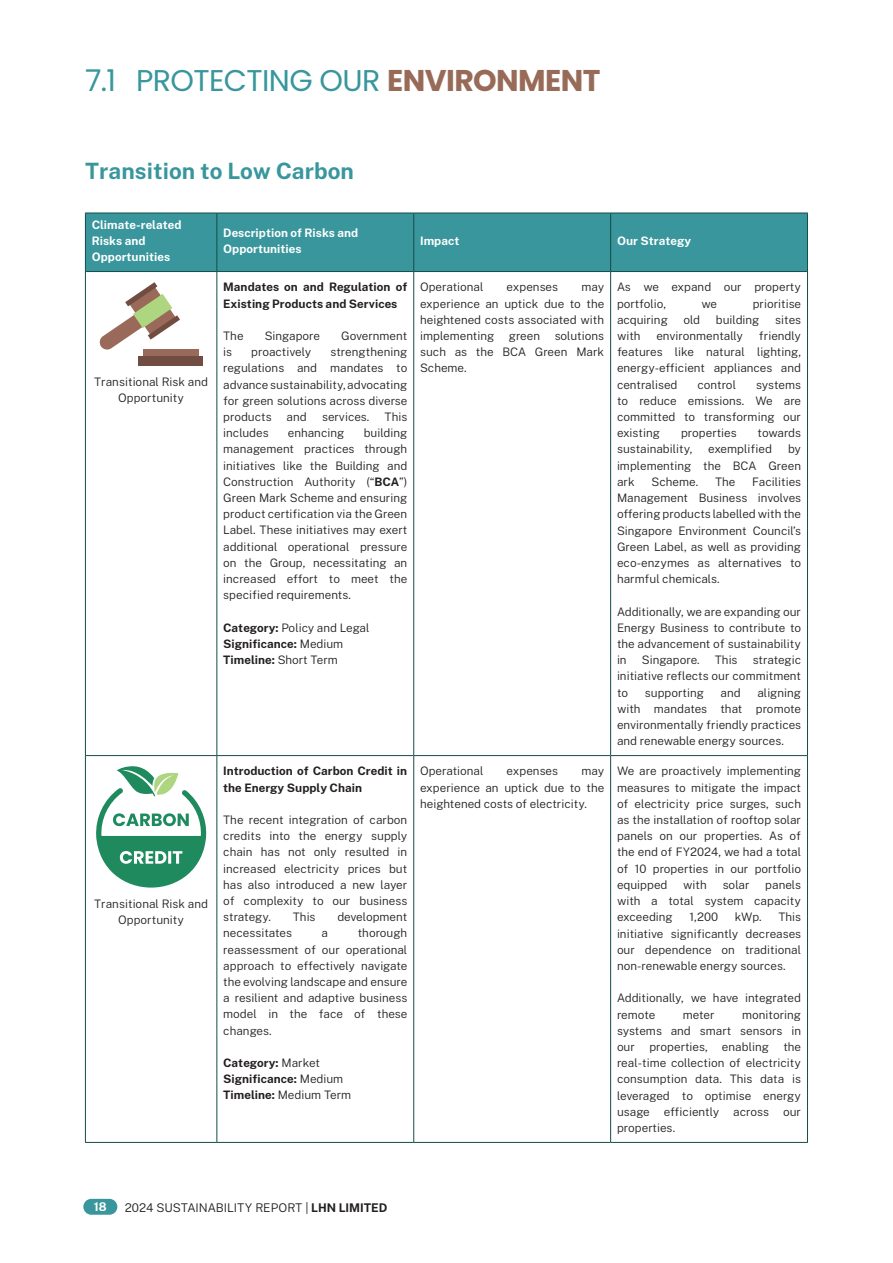
<style>
.page{position:relative;width:893px;height:1263px;background:#fff}
.page>*{position:absolute;margin:0;border:0;box-sizing:border-box;transform-origin:0 0}
.t1{font:30px "Poppins";letter-spacing:-.02em;color:#38969c}
.t2{font:700 22.5px "Public Sans";color:#38969c}
.t3{font:300 12px "Public Sans";color:#231f20}
.t4{font:700 12px "Public Sans";color:#fff}
.t5{font:300 11.7px/16.2px "Public Sans";color:#231f20;text-align:justify}
.t6{font:700 11.7px/16.2px "Public Sans";color:#231f20}
.t7{font:700 11.7px/16.2px "Public Sans";color:#fff}
.s1{font-weight:700;color:#986b58}
.s2{font-weight:700}
.s3{font-weight:300}
</style>
<div class="page">
<div style="left:86px;top:214px;width:721px;height:57px;background:#38969c"></div>
<hr style="left:85px;top:213px;width:132px;height:1px;background:#164c47">
<hr style="left:85px;top:213px;width:1px;height:58px;background:#164c47">
<hr style="left:217px;top:213px;width:197px;height:1px;background:#164c47">
<hr style="left:216px;top:213px;width:1px;height:58px;background:#164c47">
<hr style="left:414px;top:213px;width:197px;height:1px;background:#164c47">
<hr style="left:413px;top:213px;width:1px;height:58px;background:#164c47">
<hr style="left:611px;top:213px;width:197px;height:1px;background:#164c47">
<hr style="left:610px;top:213px;width:1px;height:58px;background:#164c47">
<hr style="left:807px;top:213px;width:1px;height:58px;background:#164c47">
<hr style="left:85px;top:271px;width:132px;height:1px;background:#164c47">
<hr style="left:217px;top:271px;width:197px;height:1px;background:#164c47">
<hr style="left:414px;top:271px;width:197px;height:1px;background:#164c47">
<hr style="left:611px;top:271px;width:197px;height:1px;background:#164c47">
<hr style="left:85px;top:272px;width:1px;height:483px;background:#164c47">
<hr style="left:216px;top:272px;width:1px;height:483px;background:#164c47">
<hr style="left:413px;top:272px;width:1px;height:483px;background:#164c47">
<hr style="left:610px;top:272px;width:1px;height:483px;background:#164c47">
<hr style="left:807px;top:272px;width:1px;height:483px;background:#164c47">
<hr style="left:85px;top:755px;width:132px;height:1px;background:#164c47">
<hr style="left:85px;top:756px;width:1px;height:386px;background:#164c47">
<hr style="left:217px;top:755px;width:197px;height:1px;background:#164c47">
<hr style="left:216px;top:756px;width:1px;height:386px;background:#164c47">
<hr style="left:414px;top:755px;width:197px;height:1px;background:#164c47">
<hr style="left:413px;top:756px;width:1px;height:386px;background:#164c47">
<hr style="left:611px;top:755px;width:197px;height:1px;background:#164c47">
<hr style="left:610px;top:756px;width:1px;height:386px;background:#164c47">
<hr style="left:807px;top:756px;width:1px;height:386px;background:#164c47">
<hr style="left:85px;top:1142px;width:132px;height:1px;background:#164c47">
<hr style="left:217px;top:1142px;width:197px;height:1px;background:#164c47">
<hr style="left:414px;top:1142px;width:197px;height:1px;background:#164c47">
<hr style="left:611px;top:1142px;width:197px;height:1px;background:#164c47">
<div style="left:143px;top:350px;width:55px;height:11px;background:#996a59"></div>
<div style="left:138px;top:356px;width:65px;height:9px;background:#714c41"></div>
<svg style="left:99px;top:282px;width:81px;height:68px"></svg>
<svg style="left:96px;top:766px;width:111px;height:122px"></svg>
<div style="left:83px;top:1199px;width:34px;height:16px;background:#38969c;border-radius:8px"></div>
<h1 class="t1" style="left:85px;top:63px;width:517px">7.1 PROTECTING OUR <span class="s1">ENVIRONMENT</span></h1>
<h2 class="t2" style="left:85px;top:153px;width:271px">Transition to Low Carbon</h2>
<p class="t7" style="left:92px;top:216px;width:91px">Climate-related<br>Risks and<br>Opportunities</p>
<p class="t7" style="left:223px;top:224px;width:137px">Description of Risks and<br>Opportunities</p>
<p class="t7" style="left:420px;top:232px;width:41px">Impact</p>
<p class="t7" style="left:617px;top:232px;width:76px">Our Strategy</p>
<p class="t5" style="left:94px;top:373px;width:115px;text-align:center">Transitional Risk and<br>Opportunity</p>
<p class="t5" style="left:94px;top:895px;width:115px;text-align:center">Transitional Risk and<br>Opportunity</p>
<p class="t6" style="left:223px;top:279px;width:186px">Mandates on and Regulation of<br>Existing Products and Services</p>
<p class="t5" style="left:223px;top:327px;width:22px">The</p>
<p class="t5" style="left:265px;top:327px;width:57px">Singapore</p>
<p class="t5" style="left:341px;top:327px;width:68px">Government</p>
<p class="t5" style="left:223px;top:343px;width:11px">is</p>
<p class="t5" style="left:251px;top:343px;width:62px">proactively</p>
<p class="t5" style="left:223px;top:343px;width:186px;text-indent:107px">strengthening regulations and mandates to advance sustainability, advocating for green solutions across diverse products</p>
<p class="t5" style="left:287px;top:408px;width:22px">and</p>
<p class="t5" style="left:322px;top:408px;width:49px">services.</p>
<p class="t5" style="left:385px;top:408px;width:24px">This</p>
<p class="t5" style="left:223px;top:424px;width:186px;text-indent:141px">building management practices through initiatives like the Building and Construction Authority (“<span class="s2">BCA</span>”)<br>Green Mark Scheme and ensuring product certification via the Green Label. These initiatives may exert additional operational pressure on the Group, necessitating an increased effort to meet the specified requirements.</p>
<p class="t6" style="left:223px;top:619px;width:148px">Category: <span class="s3">Policy and Legal<br></span>Significance: <span class="s3">Medium<br></span>Timeline: <span class="s3">Short Term</span></p>
<p class="t5" style="left:223px;top:424px;width:47px">includes</p>
<p class="t5" style="left:288px;top:424px;width:58px">enhancing</p>
<p class="t6" style="left:223px;top:763px;width:186px">Introduction of Carbon Credit in the Energy Supply Chain</p>
<p class="t5" style="left:223px;top:811px;width:186px">The recent integration of carbon credits into the energy supply chain has not only resulted in increased electricity prices but has also introduced a new layer of complexity to our business strategy.</p>
<p class="t5" style="left:293px;top:908px;width:24px">This</p>
<p class="t5" style="left:337px;top:908px;width:71px">development</p>
<p class="t5" style="left:223px;top:924px;width:186px;text-indent:134px">thorough reassessment of our operational approach to effectively navigate the evolving landscape and ensure a resilient and adaptive business model in the face of these changes.</p>
<p class="t6" style="left:223px;top:1054px;width:130px">Category: <span class="s3">Market<br></span>Significance: <span class="s3">Medium<br></span>Timeline: <span class="s3">Medium Term</span></p>
<p class="t5" style="left:223px;top:924px;width:70px">necessitates</p>
<p class="t5" style="left:321px;top:924px;width:8px">a</p>
<p class="t5" style="left:420px;top:278px;width:65px">Operational</p>
<p class="t5" style="left:507px;top:278px;width:53px">expenses</p>
<p class="t5" style="left:420px;top:278px;width:186px;text-indent:161px">may experience an uptick due to the heightened costs associated with implementing green solutions such as the BCA Green Mark Scheme.</p>
<p class="t5" style="left:617px;top:279px;width:186px">As we expand our property portfolio,</p>
<p class="t5" style="left:702px;top:295px;width:17px">we</p>
<p class="t5" style="left:753px;top:295px;width:50px">prioritise</p>
<p class="t5" style="left:617px;top:311px;width:52px">acquiring</p>
<p class="t5" style="left:683px;top:311px;width:18px">old</p>
<p class="t5" style="left:716px;top:311px;width:45px">building</p>
<p class="t5" style="left:775px;top:311px;width:27px">sites</p>
<p class="t5" style="left:617px;top:327px;width:25px">with</p>
<p class="t5" style="left:656px;top:327px;width:88px">environmentally</p>
<p class="t5" style="left:617px;top:327px;width:186px;text-indent:142px">friendly features like natural lighting, energy-efficient appliances and centralised</p>
<p class="t5" style="left:697px;top:376px;width:40px">control</p>
<p class="t5" style="left:617px;top:376px;width:186px;text-indent:139px">systems to reduce emissions. We are committed to transforming our existing</p>
<p class="t5" style="left:681px;top:424px;width:57px">properties</p>
<p class="t5" style="left:758px;top:424px;width:45px">towards</p>
<p class="t5" style="left:617px;top:441px;width:77px">sustainability,</p>
<p class="t5" style="left:708px;top:441px;width:65px">exemplified</p>
<p class="t5" style="left:617px;top:441px;width:186px;text-indent:171px">by implementing the BCA Green ark</p>
<p class="t5" style="left:617px;top:473px;width:186px;text-indent:135px">Facilities Management Business involves offering products labelled with the Singapore Environment Council’s Green Label, as well as providing eco-enzymes as alternatives to harmful chemicals.</p>
<p class="t5" style="left:617px;top:603px;width:186px">Additionally, we are expanding our Energy Business to contribute to the advancement of sustainability in</p>
<p class="t5" style="left:652px;top:473px;width:48px">Scheme.</p>
<p class="t5" style="left:715px;top:473px;width:22px">The</p>
<p class="t5" style="left:642px;top:651px;width:59px">Singapore.</p>
<p class="t5" style="left:715px;top:651px;width:24px">This</p>
<p class="t5" style="left:617px;top:651px;width:186px;text-indent:136px">strategic initiative reflects our commitment to</p>
<p class="t5" style="left:617px;top:684px;width:186px;text-indent:140px">aligning with mandates that promote environmentally friendly practices and renewable energy sources.</p>
<p class="t5" style="left:645px;top:684px;width:61px">supporting</p>
<p class="t5" style="left:721px;top:684px;width:22px">and</p>
<p class="t5" style="left:420px;top:762px;width:65px">Operational</p>
<p class="t5" style="left:507px;top:762px;width:53px">expenses</p>
<p class="t5" style="left:420px;top:762px;width:186px;text-indent:161px">may experience an uptick due to the heightened costs of electricity.</p>
<p class="t5" style="left:617px;top:762px;width:186px">We are proactively implementing measures to mitigate the impact of electricity price surges, such as the installation of rooftop solar panels on our properties. As of the end of FY2024, we had a total of 10 properties in our portfolio equipped</p>
<p class="t5" style="left:617px;top:876px;width:186px;text-indent:148px">panels with a total system capacity exceeding</p>
<p class="t5" style="left:683px;top:876px;width:25px">with</p>
<p class="t5" style="left:723px;top:876px;width:28px">solar</p>
<p class="t5" style="left:617px;top:908px;width:186px;text-indent:161px">This initiative significantly decreases our dependence on traditional non-renewable energy sources.</p>
<p class="t5" style="left:617px;top:989px;width:186px">Additionally, we have integrated remote</p>
<p class="t5" style="left:689px;top:908px;width:30px">1,200</p>
<p class="t5" style="left:735px;top:908px;width:29px">kWp.</p>
<p class="t5" style="left:617px;top:1006px;width:186px;text-indent:125px">monitoring systems and smart sensors in our properties, enabling the real-time collection of electricity consumption data. This data is leveraged to optimise energy usage efficiently across our properties.</p>
<p class="t5" style="left:683px;top:1006px;width:33px">meter</p>
<p class="t4" style="left:94px;top:1198px;width:14px">18</p>
<p class="t3" style="left:125px;top:1198px;width:264px">2024 SUSTAINABILITY REPORT | <span class="s2">LHN LIMITED</span></p>
</div>
